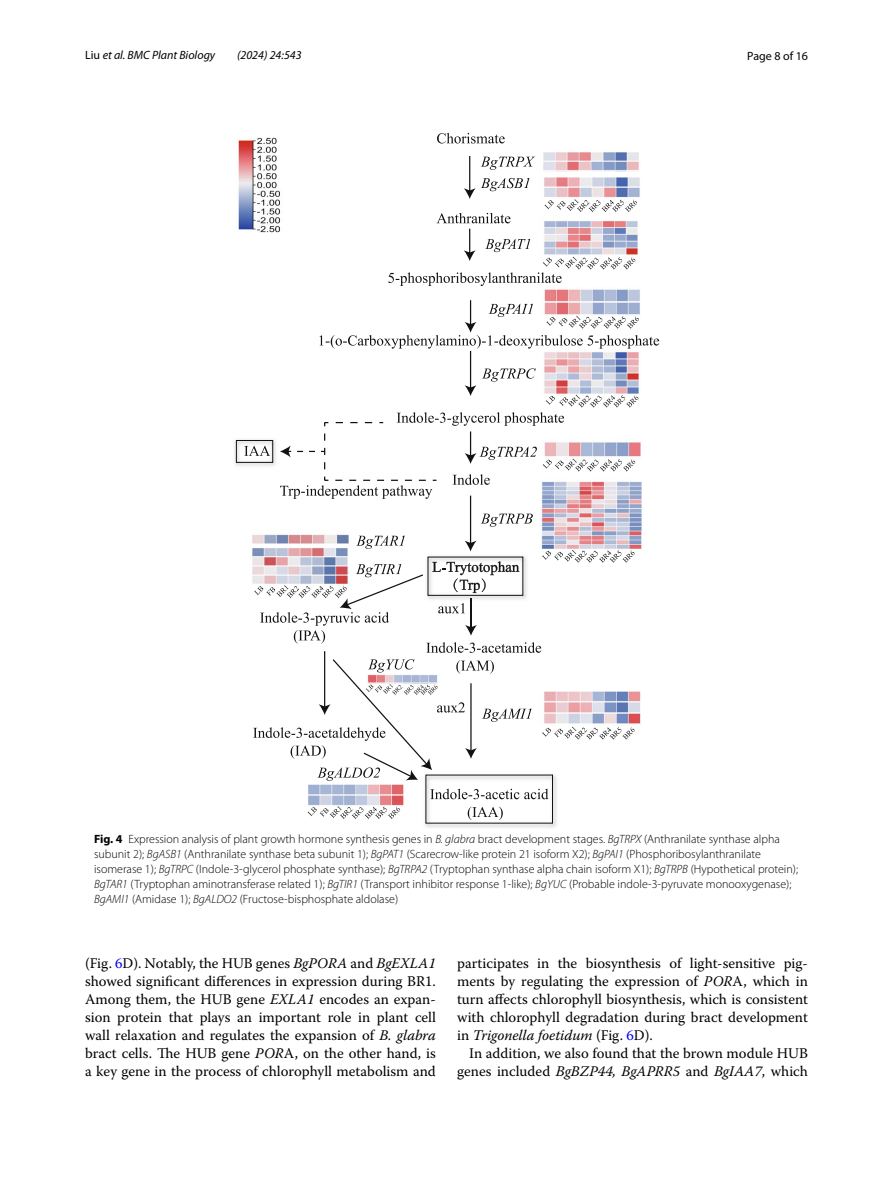
<style>
.page{position:relative;width:893px;height:1187px;background:#fff}
.page>*{position:absolute;margin:0;border:0;box-sizing:border-box;transform-origin:0 0}
.t1{font:14.7px/18px "Warnock Pro";color:#000;text-align:justify}
.t2{font:300 12px/15px "Myriad Pro";color:#000}
.t3{font:italic 12px "Myriad Pro";color:#000}
.t4{font:12px "Myriad Pro";color:#000}
.s1{font-style:normal}
.s2{font-weight:700}
.s3{font-style:italic}
.s4{color:#00f}
</style>
<div class="page">
<img style="left:234px;top:138px;width:407px;height:690px">
<svg style="left:437px;top:133px;width:68px;height:10px"></svg>
<hr style="left:469px;top:156px;width:1px;height:35px;background:#111212">
<svg style="left:437px;top:213px;width:73px;height:10px"></svg>
<hr style="left:470px;top:351px;width:1px;height:37px;background:#111212">
<svg style="left:481px;top:513px;width:52px;height:13px"></svg>
<hr style="left:470px;top:495px;width:1px;height:49px;background:#111212">
<svg style="left:244px;top:445px;width:26px;height:11px"></svg>
<div style="left:236px;top:440px;width:37px;height:22px;border:1px solid #111212"></div>
<svg style="left:430px;top:788px;width:118px;height:11px"></svg>
<svg style="left:468px;top:806px;width:35px;height:14px"></svg>
<hr style="left:324px;top:651px;width:1px;height:56px;background:#111212">
<svg style="left:481px;top:157px;width:54px;height:13px"></svg>
<svg style="left:464px;top:178px;width:65px;height:21px"></svg>
<svg style="left:280px;top:368px;width:358px;height:131px"></svg>
<svg style="left:254px;top:535px;width:381px;height:117px"></svg>
<svg style="left:307px;top:806px;width:93px;height:13px"></svg>
<svg style="left:542px;top:726px;width:93px;height:13px"></svg>
<svg style="left:253px;top:658px;width:278px;height:122px"></svg>
<svg style="left:388px;top:229px;width:247px;height:57px"></svg>
<svg style="left:319px;top:300px;width:340px;height:48px"></svg>
<svg style="left:544px;top:199px;width:93px;height:13px"></svg>
<p class="t3" style="left:85px;top:48px;width:132px"><span class="s1">Liu</span> et al. BMC Plant Biology</p>
<p class="t3" style="left:237px;top:48px;width:66px">(2024) 24:543</p>
<p class="t4" style="left:747px;top:48px;width:62px">Page 8 of 16</p>
<p class="t2" style="left:94px;top:831px;width:706px"><span class="s2">Fig. 4</span> Expression analysis of plant growth hormone synthesis genes in <span class="s3">B. glabra</span> bract development stages. <span class="s3">BgTRPX</span> (Anthranilate synthase alpha subunit 2); <span class="s3">BgASB1</span> (Anthranilate synthase beta subunit 1); <span class="s3">BgPAT1</span> (Scarecrow-like protein 21 isoform X2); <span class="s3">BgPAI1</span> (Phosphoribosylanthranilate isomerase 1); <span class="s3">BgTRPC</span> (Indole-3-glycerol phosphate synthase); <span class="s3">BgTRPA2</span> (Tryptophan synthase alpha chain isoform X1); <span class="s3">BgTRPB</span> (Hypothetical protein); <span class="s3">BgTAR1</span> (Tryptophan aminotransferase related 1); <span class="s3">BgTIR1</span> (Transport inhibitor response 1-like); <span class="s3">BgYUC</span> (Probable indole-3-pyruvate monooxygenase); <span class="s3">BgAMI1</span> (Amidase 1); <span class="s3">BgALDO2</span> (Fructose-bisphosphate aldolase)</p>
<p class="t1" style="left:85px;top:953px;width:352px">(Fig. <span class="s4">6</span>D). Notably, the HUB genes <span class="s3">BgPORA</span> and <span class="s3">BgEXLA1 </span>showed significant differences in expression during BR1.<br>Among them, the HUB gene <span class="s3">EXLA1</span> encodes an expan&shy;sion protein that plays an important role in plant cell wall relaxation and regulates the expansion of <span class="s3">B. glabra </span>bract cells. The HUB gene <span class="s3">POR</span>A, on the other hand, is a key gene in the process of chlorophyll metabolism and</p>
<p class="t1" style="left:457px;top:953px;width:352px">participates in the biosynthesis of light-sensitive pig&shy;ments by regulating the expression of <span class="s3">POR</span>A, which in turn affects chlorophyll biosynthesis, which is consistent with chlorophyll degradation during bract development in <span class="s3">Trigonella foetidum</span> (Fig. <span class="s4">6</span>D).</p>
<p class="t1" style="left:457px;top:1043px;width:352px;text-align:right">In addition, we also found that the brown module HUB genes included <span class="s3">BgBZP44, BgAPRR5</span> and <span class="s3">BgIAA7</span>, which</p>
</div>
